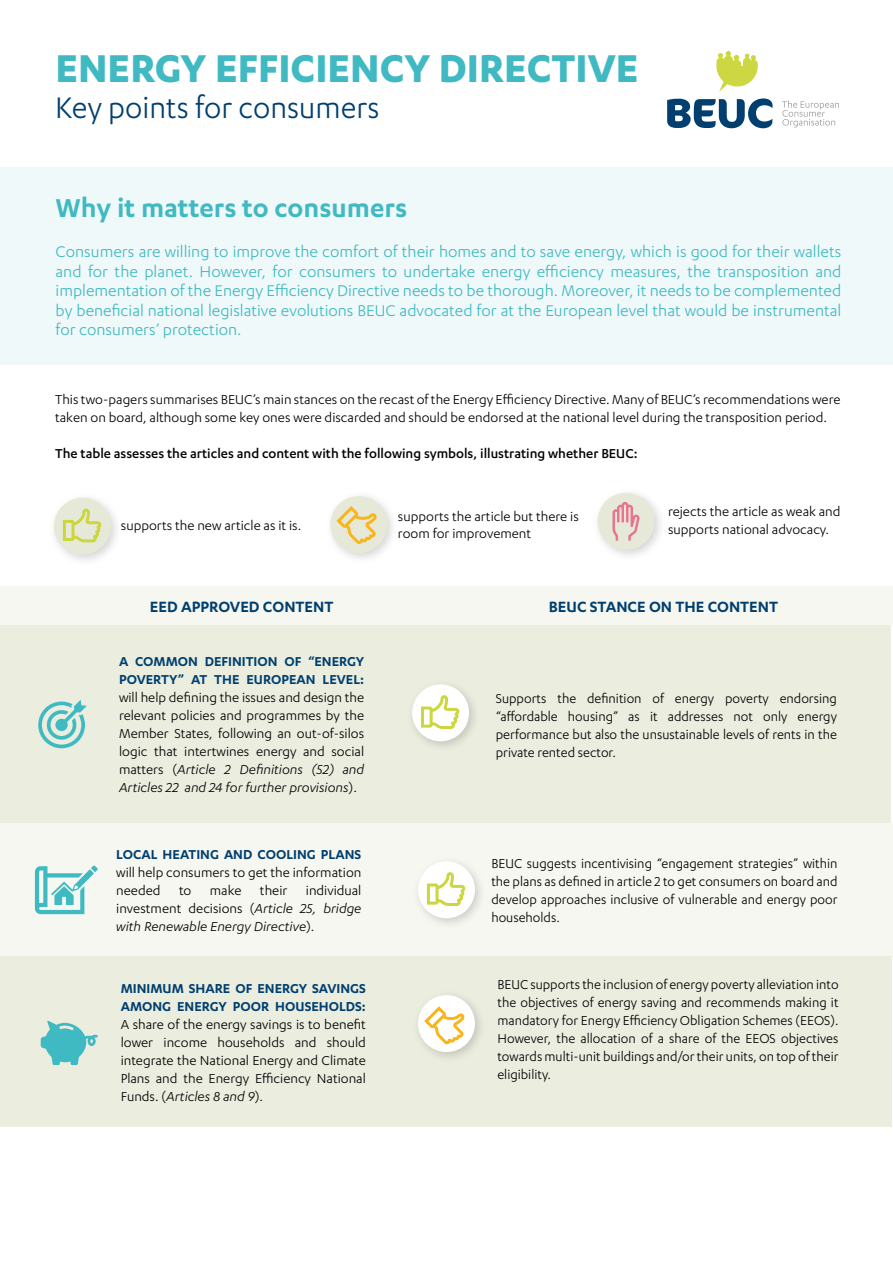
<style>
.page{position:relative;width:893px;height:1263px;background:#fff}
.page>*{position:absolute;margin:0;border:0;box-sizing:border-box;transform-origin:0 0}
.t1{font:700 45px "Karbon";color:#40b9c2}
.t2{font:34.5px "Karbon";color:#003f6f;scale:.96 1}
.t3{font:600 30px "Karbon";color:#40b9c2}
.t4{font:18px/19.5px "Karbon";color:#40b9c2;text-align:justify}
.t5{font:600 17.25px "Karbon";color:#003f6f}
.t6{font:15px/18px "Karbon";color:#000;text-align:justify}
.t7{font:600 15px/18px "Karbon";color:#003f6f}
.t8{font:500 15px "Karbon";color:#000}
.s1{font-style:italic}
</style>
<div class="page">
<div style="left:0;top:167px;width:893px;height:198px;background:#f0f9fa"></div>
<div style="left:0;top:625px;width:891px;height:198px;background:#ebeddf"></div>
<div style="left:0;top:823px;width:893px;height:134px;background:#f6f7f0"></div>
<div style="left:324px;top:490px;width:75px;height:75px;background:#000;opacity:.17"></div>
<div style="left:330px;top:496px;width:57px;height:57px;background:#e7e9d8;border-radius:50%"></div>
<svg style="left:335px;top:504px;width:44px;height:42px"></svg>
<div style="left:48px;top:492px;width:75px;height:74px;background:#000;opacity:.17"></div>
<div style="left:54px;top:498px;width:57px;height:57px;background:#e7e9d8;border-radius:50%"></div>
<svg style="left:62px;top:508px;width:40px;height:35px"></svg>
<div style="left:0;top:587px;width:893px;height:38px;background:#f6f7f0"></div>
<div style="left:591px;top:487px;width:75px;height:75px;background:#000;opacity:.17"></div>
<div style="left:597px;top:493px;width:57px;height:57px;background:#e7e9d8;border-radius:50%"></div>
<svg style="left:612px;top:502px;width:28px;height:39px"></svg>
<svg style="left:667px;top:98px;width:105px;height:30px"></svg>
<svg style="left:782px;top:100px;width:57px;height:27px"></svg>
<svg style="left:716px;top:51px;width:42px;height:41px"></svg>
<div style="left:1px;top:957px;width:891px;height:170px;background:#ebeddf"></div>
<div style="left:406px;top:678px;width:75px;height:75px;background:#000;opacity:.17"></div>
<div style="left:412px;top:684px;width:57px;height:57px;background:#fff;border-radius:50%"></div>
<svg style="left:421px;top:695px;width:39px;height:34px"></svg>
<div style="left:412px;top:855px;width:75px;height:75px;background:#000;opacity:.17"></div>
<div style="left:418px;top:861px;width:57px;height:57px;background:#fff;border-radius:50%"></div>
<svg style="left:426px;top:872px;width:40px;height:34px"></svg>
<div style="left:412px;top:989px;width:75px;height:75px;background:#000;opacity:.17"></div>
<div style="left:418px;top:995px;width:57px;height:57px;background:#fff;border-radius:50%"></div>
<svg style="left:423px;top:1005px;width:43px;height:41px"></svg>
<svg style="left:38px;top:700px;width:49px;height:48px"></svg>
<svg style="left:35px;top:865px;width:63px;height:49px"></svg>
<svg style="left:41px;top:1020px;width:57px;height:45px"></svg>
<h1 class="t1" style="left:55px;top:43px;width:585px">ENERGY EFFICIENCY DIRECTIVE</h1>
<h2 class="t2" style="left:55px;top:89px;width:339px">Key points for consumers</h2>
<h3 class="t3" style="left:56px;top:191px;width:353px">Why it matters to consumers</h3>
<p class="t4" style="left:56px;top:242px;width:787px">Consumers are willing to improve the comfort of their homes and to save energy, which is good for their wallets and for the planet. However, for consumers to undertake energy efficiency measures, the transposition and implementation of the Energy Efficiency Directive needs to be thorough. Moreover, it needs to be complemented by beneficial national legislative evolutions BEUC advocated for at the European level that would be instrumental for consumers’ protection.</p>
<p class="t6" style="left:55px;top:390px;width:787px">This two-pagers summarises BEUC’s main stances on the recast of the Energy Efficiency Directive. Many of BEUC’s recommendations were taken on board, although some key ones were discarded and should be endorsed at the national level during the transposition period.</p>
<p class="t8" style="left:55px;top:445px;width:584px">The table assesses the articles and content with the following symbols, illustrating whether BEUC:</p>
<p class="t6" style="left:121px;top:516px;width:182px">supports the new article as it is.</p>
<p class="t6" style="left:398px;top:508px;width:182px;line-height:16.5px">supports the article but there is room for improvement</p>
<p class="t6" style="left:668px;top:502px;width:174px">rejects the article as weak and supports national advocacy.</p>
<p class="t5" style="left:150px;top:597px;width:185px">EED APPROVED CONTENT</p>
<p class="t5" style="left:549px;top:597px;width:231px">BEUC STANCE ON THE CONTENT</p>
<p class="t7" style="left:119px;top:652px;width:247px">A COMMON DEFINITION OF “ENERGY<br>POVERTY” AT THE EUROPEAN LEVEL:</p>
<p class="t6" style="left:119px;top:688px;width:247px">will help defining the issues and design the relevant policies and programmes by the Member States, following an out-of-silos logic that intertwines energy and social matters (<span class="s1">Article 2 Definitions (52) and Articles 22 and 24 for further provisions</span>).</p>
<p class="t6" style="left:496px;top:689px;width:343px">Supports the definition of energy poverty endorsing “affordable housing” as it addresses not only energy performance but also the unsustainable levels of rents in the private rented sector.</p>
<p class="t7" style="left:116px;top:845px;width:247px">LOCAL HEATING AND COOLING PLANS</p>
<p class="t6" style="left:116px;top:863px;width:247px">will help consumers to get the information needed to make their individual investment decisions (<span class="s1">Article 25, bridge with Renewable Energy Directive</span>).</p>
<p class="t7" style="left:121px;top:979px;width:247px">MINIMUM SHARE OF ENERGY SAVINGS<br>AMONG ENERGY POOR HOUSEHOLDS:</p>
<p class="t6" style="left:121px;top:1015px;width:247px">A share of the energy savings is to benefit lower income households and should integrate the National Energy and Climate Plans and the Energy Efficiency National Funds. (<span class="s1">Articles 8 and 9</span>).</p>
<p class="t6" style="left:491px;top:854px;width:348px">BEUC suggests incentivising “engagement strategies” within the plans as defined in article 2 to get consumers on board and develop approaches inclusive of vulnerable and energy poor households.</p>
<p class="t6" style="left:497px;top:975px;width:343px">BEUC supports the inclusion of energy poverty alleviation into the objectives of energy saving and recommends making it mandatory for Energy Efficiency Obligation Schemes (EEOS).<br>However, the allocation of a share of the EEOS objectives towards multi-unit buildings and/or their units, on top of their eligibility.</p>
</div>
